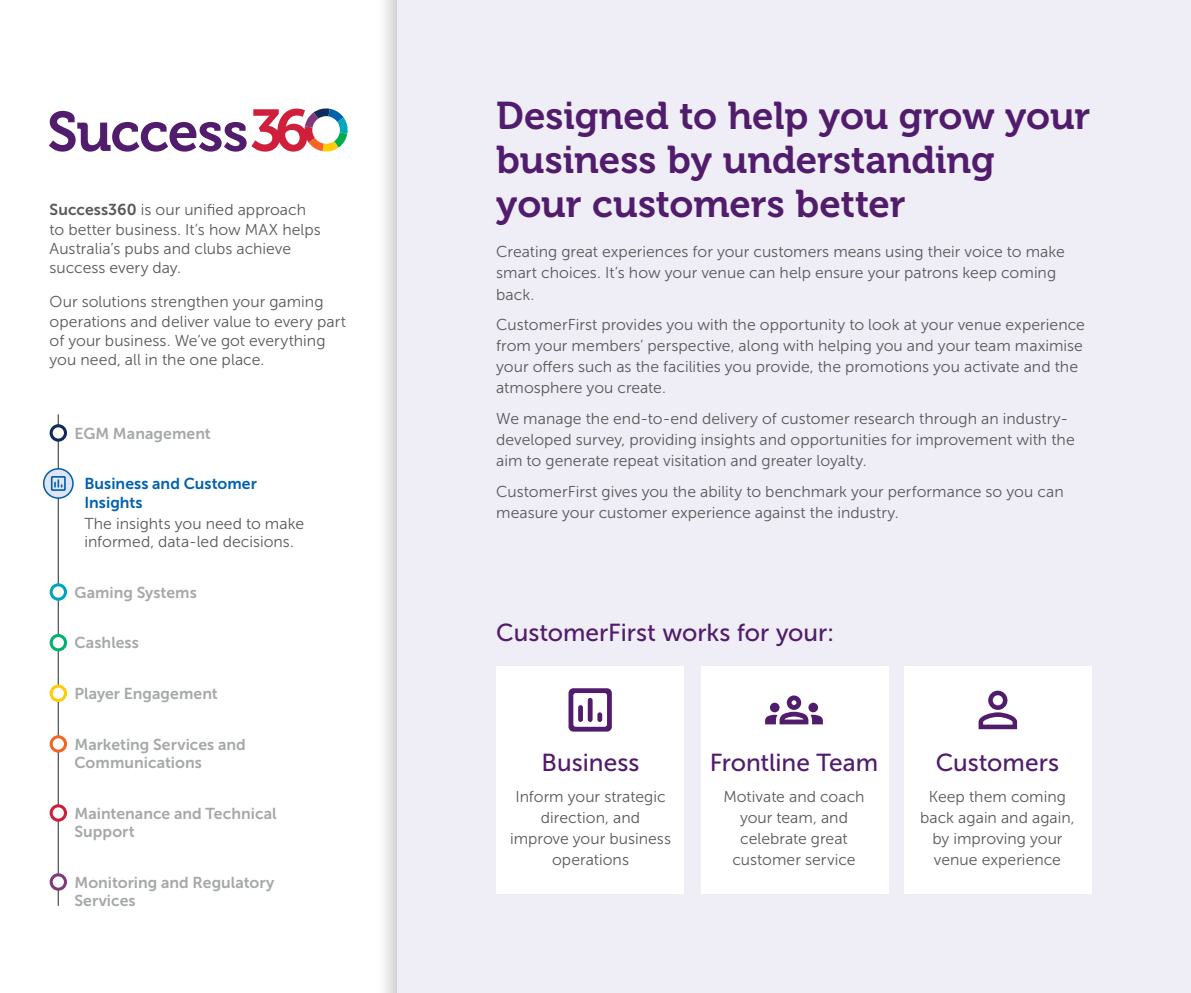
<style>
.page{position:relative;width:1191px;height:993px;background:#fff}
.page>*{position:absolute;margin:0;border:0;box-sizing:border-box;transform-origin:0 0}
.t1{font:38.5px/43.8px "Museo 700";letter-spacing:-.005em;color:#511c6c}
.t2{font:24.5px "Museo Sans 500";color:#511c6c}
.t3{font:15.75px/21px "Museo Sans 300";color:#58595b}
.t4{font:15.75px/18.4px "Museo Sans 700";letter-spacing:.005em;color:#a5a8a9}
.t5{font:15.75px/18.4px "Museo Sans 700";letter-spacing:.005em;color:#0061af}
.s1{font-family:"Museo Sans 700"}
</style>
<div class="page">
<div style="left:0;top:0;width:1191px;height:992px;background:#efedf5"></div>
<div style="left:0;top:0;width:412px;height:992px;background:#000;opacity:.25"></div>
<svg style="left:49px;top:108px;width:299px;height:44px;background:#c6a9be"></svg>
<hr style="left:58px;top:414px;width:1px;height:491px;background:#58595b">
<div style="left:51px;top:425px;width:14px;height:15px;background:#fff;border-radius:50%"></div>
<div style="left:50px;top:424px;width:17px;height:17px;border:3px solid #0f2a59;border-radius:50%"></div>
<div style="left:51px;top:686px;width:14px;height:14px;background:#fff;border-radius:50%"></div>
<div style="left:50px;top:684px;width:17px;height:17px;border:3px solid #ffcb05;border-radius:50%"></div>
<div style="left:51px;top:736px;width:14px;height:14px;background:#fff;border-radius:50%"></div>
<div style="left:50px;top:735px;width:17px;height:17px;border:3px solid #f26522;border-radius:50%"></div>
<div style="left:51px;top:584px;width:14px;height:15px;background:#fff;border-radius:50%"></div>
<div style="left:50px;top:583px;width:17px;height:17px;border:3px solid #00a6bc;border-radius:50%"></div>
<div style="left:51px;top:805px;width:14px;height:14px;background:#fff;border-radius:50%"></div>
<div style="left:50px;top:804px;width:17px;height:17px;border:3px solid #cf1f3a;border-radius:50%"></div>
<svg style="left:51px;top:635px;width:14px;height:14px"></svg>
<div style="left:50px;top:633px;width:17px;height:18px;border:3px solid #00b26b;border-radius:50%"></div>
<div style="left:51px;top:874px;width:14px;height:14px;background:#fff;border-radius:50%"></div>
<div style="left:50px;top:873px;width:17px;height:17px;border:3px solid #81397d;border-radius:50%"></div>
<svg style="left:43px;top:468px;width:31px;height:30px"></svg>
<div style="left:496px;top:666px;width:188px;height:227px;background:#fff"></div>
<div style="left:701px;top:666px;width:188px;height:227px;background:#fff"></div>
<div style="left:904px;top:666px;width:187px;height:227px;background:#fff"></div>
<svg style="left:765px;top:695px;width:58px;height:29px"></svg>
<svg style="left:978px;top:690px;width:39px;height:39px"></svg>
<svg style="left:568px;top:688px;width:44px;height:43px"></svg>
<p class="t3" style="left:50px;top:200px;width:273px;line-height:19.2px"><span class="s1">Success360</span> is our unified approach to better business. It’s how MAX helps<br>Australia’s pubs and clubs achieve success every day.</p>
<p class="t3" style="left:50px;top:292px;width:298px;line-height:19.2px">Our solutions strengthen your gaming operations and deliver value to every part of your business. We’ve got everything you need, all in the one place.</p>
<p class="t4" style="left:74px;top:424px;width:138px">EGM Management</p>
<p class="t5" style="left:84px;top:474px;width:174px">Business and Customer<br>Insights</p>
<p class="t3" style="left:84px;top:514px;width:221px;line-height:18.4px">The insights you need to make informed, data-led decisions.</p>
<p class="t4" style="left:74px;top:583px;width:124px">Gaming Systems</p>
<p class="t4" style="left:74px;top:633px;width:66px">Cashless</p>
<p class="t4" style="left:74px;top:684px;width:145px">Player Engagement</p>
<p class="t4" style="left:74px;top:734px;width:173px">Marketing Services and<br>Communications</p>
<p class="t4" style="left:74px;top:803px;width:204px">Maintenance and Technical<br>Support</p>
<p class="t4" style="left:74px;top:872px;width:201px">Monitoring and Regulatory<br>Services</p>
<h1 class="t1" style="left:496px;top:94px;width:596px">Designed to help you grow your business by understanding<br>your customers better</h1>
<p class="t3" style="left:496px;top:241px;width:570px">Creating great experiences for your customers means using their voice to make smart choices. It’s how your venue can help ensure your patrons keep coming back.</p>
<p class="t3" style="left:496px;top:314px;width:590px">CustomerFirst provides you with the opportunity to look at your venue experience from your members’ perspective, along with helping you and your team maximise your offers such as the facilities you provide, the promotions you activate and the atmosphere you create.</p>
<p class="t3" style="left:496px;top:408px;width:580px">We manage the end-to-end delivery of customer research through an industry&shy;developed survey, providing insights and opportunities for improvement with the aim to generate repeat visitation and greater loyalty.</p>
<p class="t3" style="left:496px;top:481px;width:569px">CustomerFirst gives you the ability to benchmark your performance so you can measure your customer experience against the industry.</p>
<h2 class="t2" style="left:496px;top:619px;width:339px">CustomerFirst works for your:</h2>
<h2 class="t2" style="left:541px;top:748px;width:99px">Business</h2>
<p class="t3" style="left:510px;top:785px;width:162px;text-align:center">Inform your strategic direction, and improve your business operations</p>
<h2 class="t2" style="left:710px;top:748px;width:170px">Frontline Team</h2>
<p class="t3" style="left:723px;top:785px;width:143px;text-align:center">Motivate and coach your team, and celebrate great customer service</p>
<h2 class="t2" style="left:935px;top:748px;width:125px">Customers</h2>
<p class="t3" style="left:920px;top:785px;width:156px;text-align:center">Keep them coming back again and again, by improving your venue experience</p>
</div>
